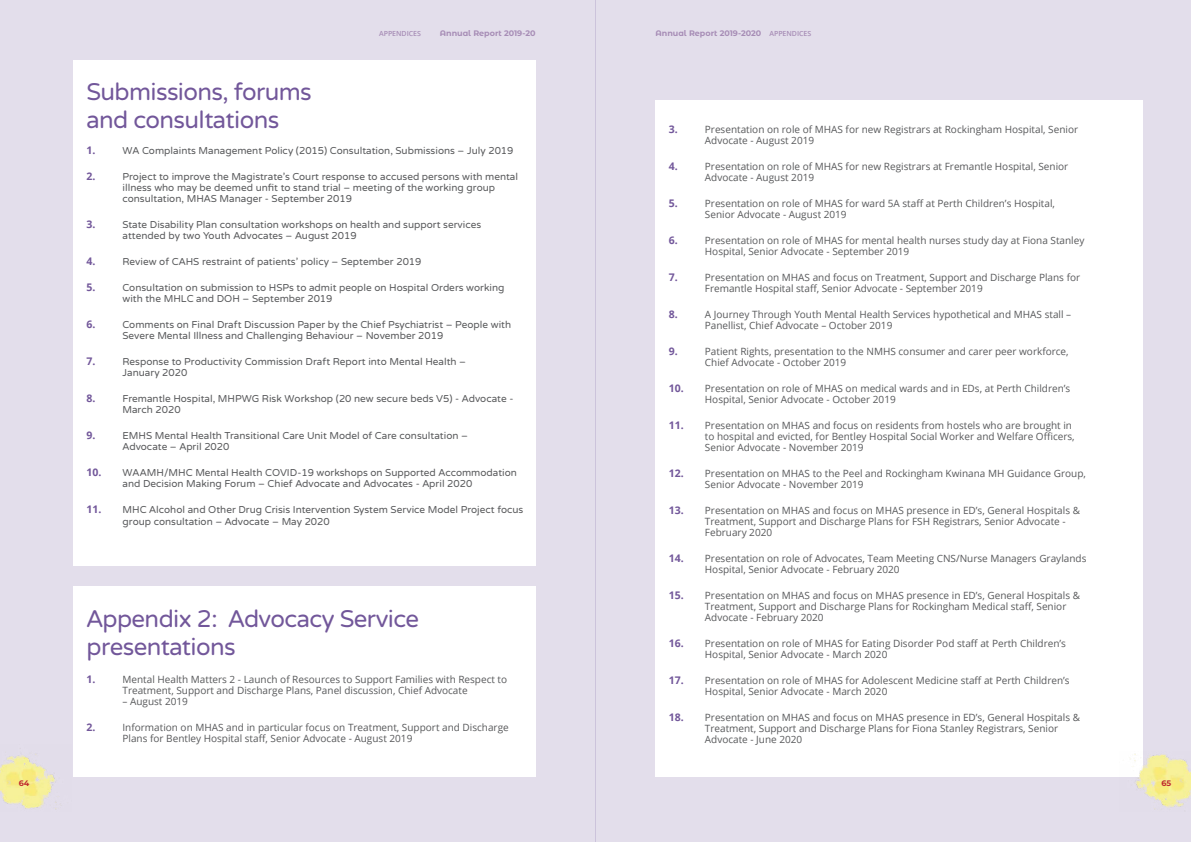
<style>
.page{position:relative;width:1191px;height:842px;background:#fff}
.page>*{position:absolute;margin:0;border:0;box-sizing:border-box;transform-origin:0 0}
.t1{font:24px/28px "Varela Round";letter-spacing:-.025em;color:#72579a}
.t2{font:700 10.5px "Open Sans";color:#72579a}
.t3{font:10px/11px "Open Sans";color:#58595b}
.t4{font:10px/11px "Varela Round";color:#58595b}
.t5{font:700 8px "Montserrat Alternates";color:#a78db6}
.t6{font:700 8px "Montserrat Alternates";color:#bf2a2e}
.t7{font:600 7px "Open Sans";letter-spacing:-.005em;color:#a78db6}
.s1{font-family:"Open Sans";font-weight:700;font-size:10.5px;color:#72579a}
.s2{font-family:"Open Sans";font-weight:600;font-size:7px}
.s3{font-weight:700;font-size:10.5px;color:#72579a}
</style>
<div class="page">
<div style="left:595px;top:0;width:596px;height:842px;background:#e3deeb"></div>
<div style="left:0;top:0;width:595px;height:842px;background:#e3deeb"></div>
<div style="left:655px;top:101px;width:488px;height:676px;background:#fff"></div>
<div style="left:73px;top:60px;width:462px;height:506px;background:#fff"></div>
<img style="left:1129px;top:754px;width:62px;height:56px">
<div style="left:73px;top:586px;width:462px;height:191px;background:#fff"></div>
<img style="left:0;top:753px;width:62px;height:57px">
<p class="t6" style="left:19px;top:777px;width:12px">64</p>
<p class="t7" style="left:379px;top:28px;width:43px">APPENDICES</p>
<p class="t5" style="left:440px;top:27px;width:97px">Annual Report 2019-20</p>
<h1 class="t1" style="left:86px;top:79px;width:227px">Submissions, forums and consultations</h1>
<p class="t2" style="left:86px;top:143px;width:10px">1.</p>
<p class="t4" style="left:122px;top:146px;width:392px">WA Complaints Management Policy (2015) Consultation, Submissions – July 2019</p>
<p class="t2" style="left:86px;top:169px;width:10px">2.</p>
<p class="t4" style="left:122px;top:172px;width:397px">Project to improve the Magistrate’s Court response to accused persons with mental illness who may be deemed unfit to stand trial – meeting of the working group consultation, MHAS Manager - September 2019</p>
<p class="t2" style="left:86px;top:217px;width:10px">3.</p>
<p class="t4" style="left:122px;top:220px;width:360px">State Disability Plan consultation workshops on health and support services attended by two Youth Advocates – August 2019</p>
<p class="t2" style="left:86px;top:254px;width:10px">4.</p>
<p class="t4" style="left:122px;top:257px;width:300px">Review of CAHS restraint of patients’ policy – September 2019</p>
<p class="t2" style="left:86px;top:280px;width:10px">5.</p>
<p class="t4" style="left:122px;top:283px;width:383px">Consultation on submission to HSPs to admit people on Hospital Orders working with the MHLC and DOH – September 2019</p>
<p class="t2" style="left:86px;top:317px;width:10px">6.</p>
<p class="t4" style="left:122px;top:320px;width:390px">Comments on Final Draft Discussion Paper by the Chief Psychiatrist – People with<br>Severe Mental Illness and Challenging Behaviour – November 2019</p>
<p class="t2" style="left:86px;top:354px;width:10px">7.</p>
<p class="t4" style="left:122px;top:357px;width:345px">Response to Productivity Commission Draft Report into Mental Health –<br>January 2020</p>
<p class="t2" style="left:86px;top:391px;width:10px">8.</p>
<p class="t4" style="left:122px;top:394px;width:392px">Fremantle Hospital, MHPWG Risk Workshop (20 new secure beds V5) - Advocate -<br>March 2020</p>
<p class="t2" style="left:86px;top:428px;width:10px">9.</p>
<p class="t4" style="left:122px;top:431px;width:347px">EMHS Mental Health Transitional Care Unit Model of Care consultation –<br>Advocate – April 2020</p>
<p class="t4" style="left:122px;top:468px;width:396px;text-indent:-36px"><span class="s1">10.</span> WAAMH/MHC Mental Health COVID-19 workshops on Supported Accommodation and Decision Making Forum – Chief Advocate and Advocates - April 2020</p>
<p class="t4" style="left:122px;top:504px;width:402px;line-height:12px;text-indent:-36px"><span class="s1">11.</span> MHC Alcohol and Other Drug Crisis Intervention System Service Model Project focus group consultation – Advocate – May 2020</p>
<h1 class="t1" style="left:86px;top:605px;width:334px">Appendix 2: Advocacy Service presentations</h1>
<p class="t2" style="left:86px;top:672px;width:10px">1.</p>
<p class="t3" style="left:122px;top:674px;width:386px">Mental Health Matters 2 - Launch of Resources to Support Families with Respect to<br>Treatment, Support and Discharge Plans, Panel discussion, Chief Advocate</p>
<p class="t3" style="left:122px;top:696px;width:67px">– August 2019</p>
<p class="t2" style="left:86px;top:720px;width:10px">2.</p>
<p class="t3" style="left:122px;top:722px;width:388px">Information on MHAS and in particular focus on Treatment, Support and Discharge<br>Plans for Bentley Hospital staff, Senior Advocate - August 2019</p>
<p class="t5" style="left:655px;top:27px;width:157px">Annual Report 2019-2020 <span class="s2">APPENDICES</span></p>
<p class="t2" style="left:669px;top:121px;width:10px">3.</p>
<p class="t3" style="left:705px;top:123px;width:375px">Presentation on role of MHAS for new Registrars at Rockingham Hospital, Senior<br>Advocate - August 2019</p>
<p class="t2" style="left:669px;top:158px;width:10px">4.</p>
<p class="t3" style="left:705px;top:160px;width:365px">Presentation on role of MHAS for new Registrars at Fremantle Hospital, Senior<br>Advocate - August 2019</p>
<p class="t2" style="left:669px;top:195px;width:10px">5.</p>
<p class="t3" style="left:705px;top:197px;width:351px">Presentation on role of MHAS for ward 5A staff at Perth Children’s Hospital,<br>Senior Advocate - August 2019</p>
<p class="t2" style="left:669px;top:232px;width:10px">6.</p>
<p class="t3" style="left:705px;top:234px;width:381px">Presentation on role of MHAS for mental health nurses study day at Fiona Stanley<br>Hospital, Senior Advocate - September 2019</p>
<p class="t2" style="left:669px;top:269px;width:10px">7.</p>
<p class="t3" style="left:705px;top:271px;width:377px">Presentation on MHAS and focus on Treatment, Support and Discharge Plans for<br>Fremantle Hospital staff, Senior Advocate - September 2019</p>
<p class="t2" style="left:669px;top:306px;width:10px">8.</p>
<p class="t3" style="left:705px;top:308px;width:368px">A Journey Through Youth Mental Health Services hypothetical and MHAS stall –<br>Panellist, Chief Advocate – October 2019</p>
<p class="t2" style="left:669px;top:343px;width:10px">9.</p>
<p class="t3" style="left:705px;top:345px;width:365px">Patient Rights, presentation to the NMHS consumer and carer peer workforce,<br>Chief Advocate - October 2019</p>
<p class="t3" style="left:705px;top:382px;width:367px;text-indent:-36px"><span class="s3">10.</span> Presentation on role of MHAS on medical wards and in EDs, at Perth Children’s<br>Hospital, Senior Advocate - October 2019</p>
<p class="t3" style="left:705px;top:419px;width:371px;text-indent:-36px"><span class="s3">11.</span> Presentation on MHAS and focus on residents from hostels who are brought in to hospital and evicted, for Bentley Hospital Social Worker and Welfare Officers,<br>Senior Advocate - November 2019</p>
<p class="t3" style="left:705px;top:467px;width:382px;text-indent:-36px"><span class="s3">12.</span> Presentation on MHAS to the Peel and Rockingham Kwinana MH Guidance Group,<br>Senior Advocate - November 2019</p>
<p class="t3" style="left:705px;top:504px;width:377px;text-indent:-36px"><span class="s3">13.</span> Presentation on MHAS and focus on MHAS presence in ED’s, General Hospitals &amp;<br>Treatment, Support and Discharge Plans for FSH Registrars, Senior Advocate -<br>February 2020</p>
<p class="t3" style="left:705px;top:552px;width:383px;text-indent:-36px"><span class="s3">14.</span> Presentation on role of Advocates, Team Meeting CNS/Nurse Managers Graylands<br>Hospital, Senior Advocate - February 2020</p>
<p class="t3" style="left:705px;top:589px;width:377px;text-indent:-36px"><span class="s3">15.</span> Presentation on MHAS and focus on MHAS presence in ED’s, General Hospitals &amp;<br>Treatment, Support and Discharge Plans for Rockingham Medical staff, Senior<br>Advocate - February 2020</p>
<p class="t3" style="left:705px;top:637px;width:362px;text-indent:-36px"><span class="s3">16.</span> Presentation on role of MHAS for Eating Disorder Pod staff at Perth Children’s<br>Hospital, Senior Advocate - March 2020</p>
<p class="t3" style="left:705px;top:674px;width:366px;text-indent:-36px"><span class="s3">17.</span> Presentation on role of MHAS for Adolescent Medicine staff at Perth Children’s<br>Hospital, Senior Advocate - March 2020</p>
<p class="t3" style="left:705px;top:711px;width:377px;text-indent:-36px"><span class="s3">18.</span> Presentation on MHAS and focus on MHAS presence in ED’s, General Hospitals &amp;<br>Treatment, Support and Discharge Plans for Fiona Stanley Registrars, Senior<br>Advocate - June 2020</p>
<p class="t6" style="left:1161px;top:777px;width:11px">65</p>
</div>
